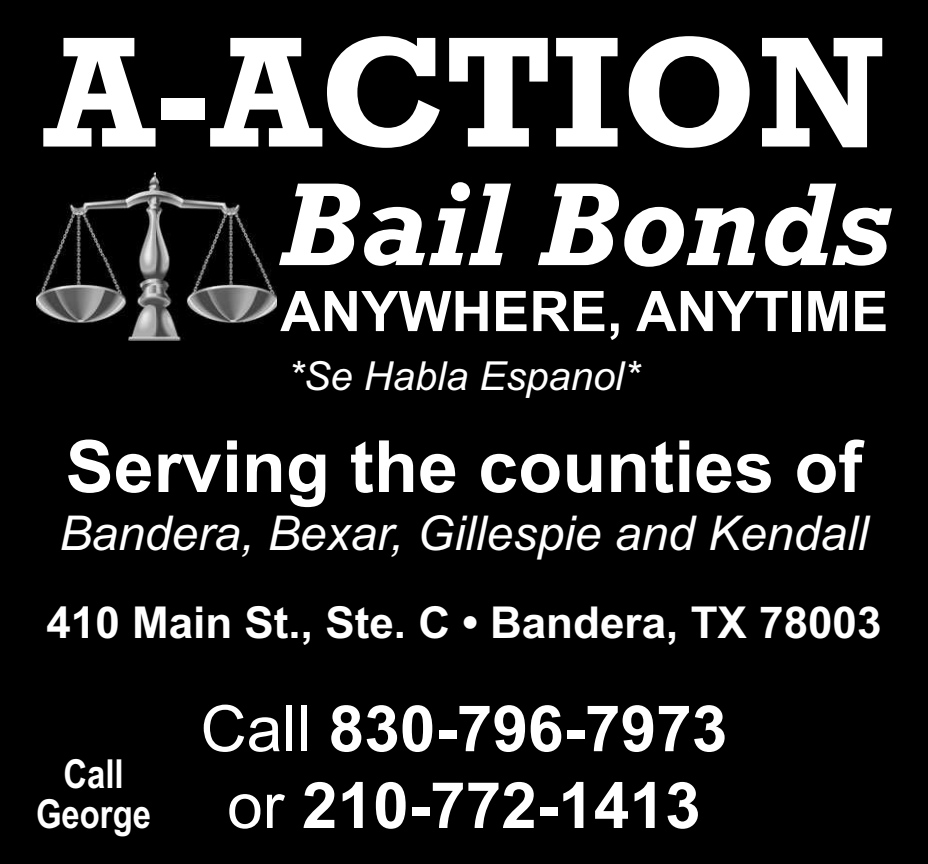
<style>
.page{position:relative;width:928px;height:864px;background:#fff}
.page>*{position:absolute;margin:0;border:0;box-sizing:border-box;transform-origin:0 0}
.t1{font:700 160px "Rockwell";color:#fff}
.t2{font:italic 700 120px "Rockwell";color:#fff}
.t3{font:700 72px "Arial";color:#fff}
.t4{font:700 64px/76.8px "Arial";color:#fff;text-align:center}
.t5{font:700 56px "Arial";color:#fff}
.t6{font:italic 48px "Arial";color:#fff}
.t7{font:700 44px "Arial";color:#fff}
.t8{font:italic 40px "Arial";color:#fff}
.t9{font:700 40px/40px "Arial Narrow";color:#fff;text-align:center}
.s1{font-weight:400}
</style>
<div class="page">
<div style="left:0;top:0;width:927px;height:864px;background:#000"></div>
<img style="left:36px;top:173px;width:241px;height:167px">
<h1 class="t1" style="left:44px;top:-2px;width:842px">A-ACTION</h1>
<h2 class="t2" style="left:278px;top:153px;width:613px">Bail Bonds</h2>
<p class="t5" style="left:280px;top:290px;width:609px">ANYWHERE, ANYTIME</p>
<p class="t8" style="left:288px;top:360px;width:353px">*Se Habla Espanol*</p>
<h3 class="t3" style="left:66px;top:440px;width:798px">Serving the counties of</h3>
<p class="t6" style="left:59px;top:515px;width:810px">Bandera, Bexar, Gillespie and Kendall</p>
<p class="t7" style="left:46px;top:606px;width:836px">410 Main St., Ste. C • Bandera, TX 78003</p>
<p class="t9" style="left:36px;top:758px;width:116px">Call<br>George</p>
<h3 class="t4" style="left:200px;top:696px;width:528px"><span class="s1">Call</span> 830-796-7973 <span class="s1">or</span> 210-772-1413</h3>
</div>
